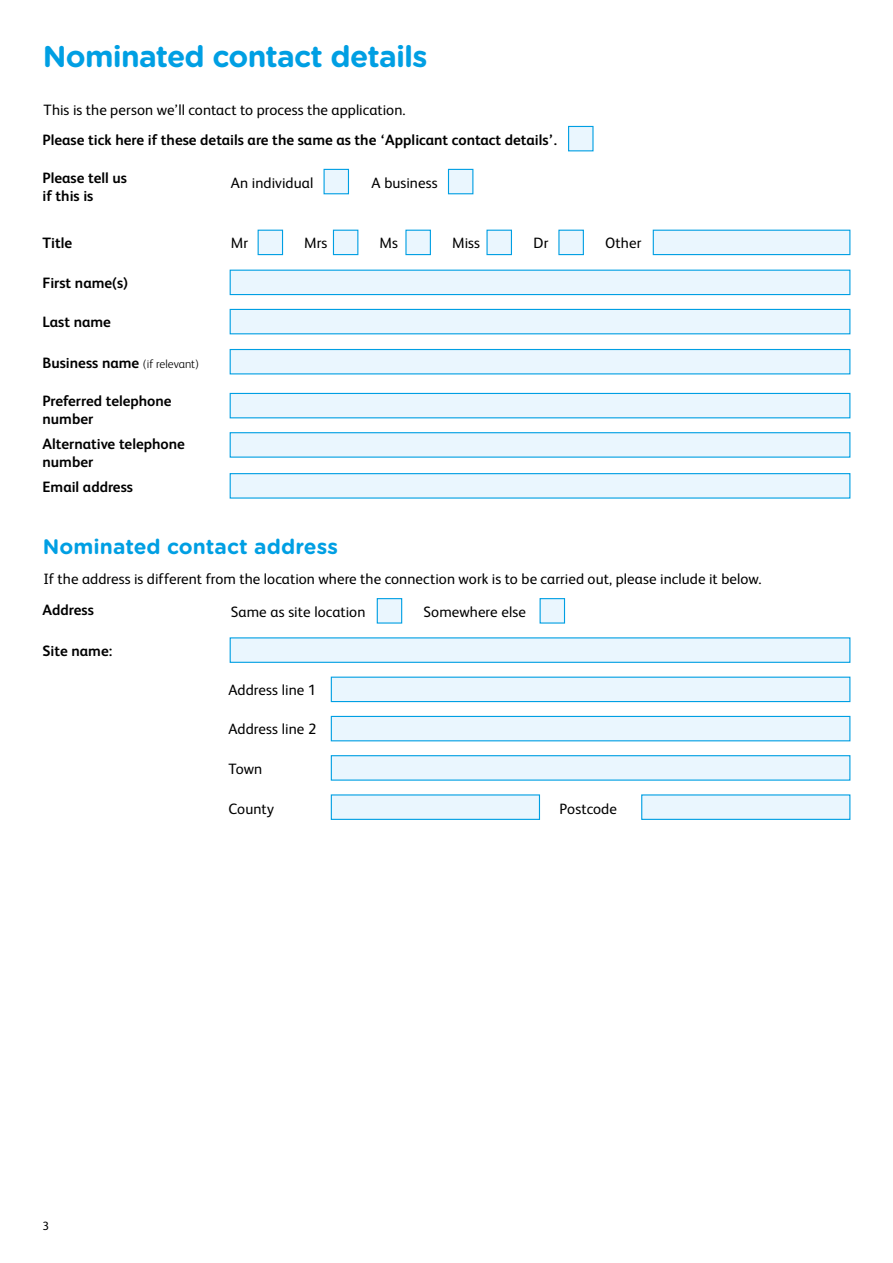
<style>
.page{position:relative;width:893px;height:1263px;background:#fff}
.page>*{position:absolute;margin:0;border:0;box-sizing:border-box;transform-origin:0 0}
.t1{font:700 30px "Gotham Rounded";letter-spacing:-.025em;color:#009fe3}
.t2{font:700 21px "Gotham Rounded";color:#009fe3}
.t3{font:15px "FS Albert";letter-spacing:.005em;color:#000}
.t4{font:700 15px/18px "FS Albert";color:#000}
.t5{font:12px "FS Albert";color:#000}
.s1{font-weight:300;font-size:12px}
</style>
<div class="page">
<div style="left:230px;top:349px;width:620px;height:25px;background:#eaf6fe;border:1px solid #009fe3"></div>
<div style="left:230px;top:270px;width:620px;height:25px;background:#eaf6fe;border:1px solid #009fe3"></div>
<div style="left:653px;top:230px;width:197px;height:25px;background:#eaf6fe;border:1px solid #009fe3"></div>
<div style="left:230px;top:309px;width:620px;height:25px;background:#eaf6fe;border:1px solid #009fe3"></div>
<div style="left:230px;top:432px;width:620px;height:26px;background:#eaf6fe;border:1px solid #009fe3"></div>
<div style="left:230px;top:473px;width:620px;height:26px;background:#eaf6fe;border:1px solid #009fe3"></div>
<div style="left:230px;top:393px;width:620px;height:25px;background:#eaf6fe;border:1px solid #009fe3"></div>
<div style="left:323px;top:169px;width:26px;height:25px;background:#eaf6fe;border:1px solid #009fe3"></div>
<div style="left:448px;top:169px;width:25px;height:25px;background:#eaf6fe;border:1px solid #009fe3"></div>
<div style="left:568px;top:126px;width:26px;height:25px;background:#eaf6fe;border:1px solid #009fe3"></div>
<div style="left:258px;top:230px;width:25px;height:25px;background:#eaf6fe;border:1px solid #009fe3"></div>
<div style="left:333px;top:230px;width:25px;height:25px;background:#eaf6fe;border:1px solid #009fe3"></div>
<div style="left:405px;top:230px;width:26px;height:25px;background:#eaf6fe;border:1px solid #009fe3"></div>
<div style="left:486px;top:230px;width:26px;height:25px;background:#eaf6fe;border:1px solid #009fe3"></div>
<div style="left:558px;top:230px;width:26px;height:25px;background:#eaf6fe;border:1px solid #009fe3"></div>
<div style="left:230px;top:637px;width:620px;height:26px;background:#eaf6fe;border:1px solid #009fe3"></div>
<div style="left:377px;top:598px;width:25px;height:26px;background:#eaf6fe;border:1px solid #009fe3"></div>
<div style="left:540px;top:598px;width:25px;height:26px;background:#eaf6fe;border:1px solid #009fe3"></div>
<div style="left:331px;top:677px;width:519px;height:25px;background:#eaf6fe;border:1px solid #009fe3"></div>
<div style="left:331px;top:716px;width:519px;height:25px;background:#eaf6fe;border:1px solid #009fe3"></div>
<div style="left:331px;top:755px;width:519px;height:26px;background:#eaf6fe;border:1px solid #009fe3"></div>
<div style="left:331px;top:794px;width:209px;height:26px;background:#eaf6fe;border:1px solid #009fe3"></div>
<div style="left:641px;top:794px;width:209px;height:26px;background:#eaf6fe;border:1px solid #009fe3"></div>
<h1 class="t1" style="left:43px;top:34px;width:386px">Nominated contact details</h1>
<p class="t3" style="left:44px;top:100px;width:364px">This is the person we’ll contact to process the application.</p>
<p class="t4" style="left:43px;top:130px;width:516px">Please tick here if these details are the same as the ‘Applicant contact details’.</p>
<p class="t4" style="left:43px;top:168px;width:86px">Please tell us if this is</p>
<p class="t4" style="left:43px;top:233px;width:31px">Title</p>
<p class="t4" style="left:43px;top:273px;width:87px">First name(s)</p>
<p class="t4" style="left:43px;top:313px;width:70px">Last name</p>
<p class="t4" style="left:43px;top:353px;width:158px">Business name <span class="s1">(if relevant)</span></p>
<p class="t4" style="left:43px;top:392px;width:131px">Preferred telephone number</p>
<p class="t4" style="left:43px;top:434px;width:144px">Alternative telephone number</p>
<p class="t4" style="left:43px;top:477px;width:92px">Email address</p>
<p class="t3" style="left:231px;top:173px;width:84px">An individual</p>
<p class="t3" style="left:371px;top:173px;width:68px">A business</p>
<p class="t3" style="left:231px;top:233px;width:19px">Mr</p>
<p class="t3" style="left:304px;top:233px;width:25px">Mrs</p>
<p class="t3" style="left:379px;top:233px;width:20px">Ms</p>
<p class="t3" style="left:452px;top:233px;width:29px">Miss</p>
<p class="t3" style="left:534px;top:233px;width:16px">Dr</p>
<p class="t3" style="left:605px;top:233px;width:38px">Other</p>
<h2 class="t2" style="left:43px;top:531px;width:297px">Nominated contact address</h2>
<p class="t3" style="left:44px;top:568px;width:719px">If the address is different from the location where the connection work is to be carried out, please include it below.</p>
<p class="t4" style="left:43px;top:600px;width:53px">Address</p>
<p class="t3" style="left:231px;top:601px;width:136px">Same as site location</p>
<p class="t3" style="left:423px;top:601px;width:104px">Somewhere else</p>
<p class="t4" style="left:43px;top:641px;width:71px">Site name:</p>
<p class="t3" style="left:228px;top:680px;width:89px">Address line 1</p>
<p class="t3" style="left:228px;top:719px;width:89px">Address line 2</p>
<p class="t3" style="left:228px;top:759px;width:35px">Town</p>
<p class="t3" style="left:228px;top:798px;width:47px">County</p>
<p class="t3" style="left:560px;top:798px;width:59px">Postcode</p>
<p class="t5" style="left:43px;top:1217px;width:8px">3</p>
</div>
